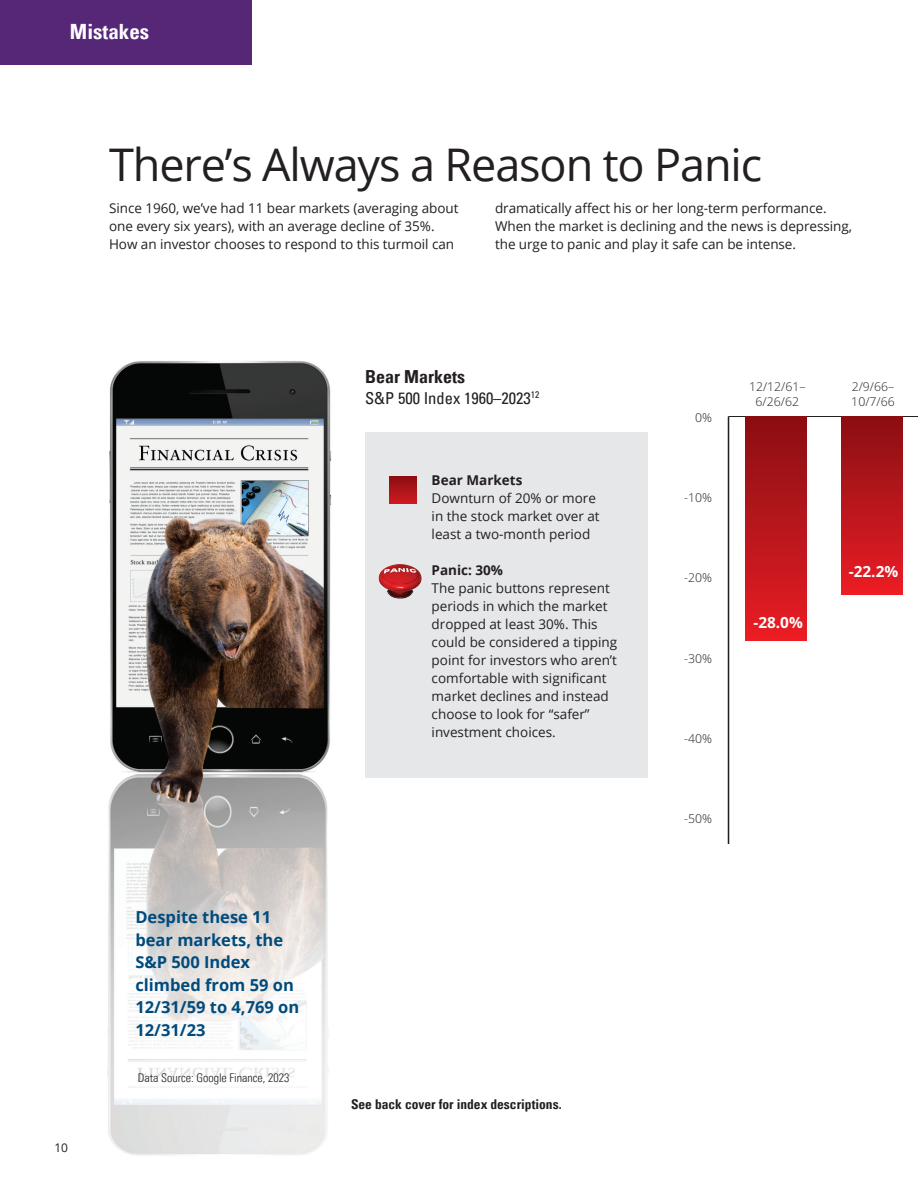
<style>
.page{position:relative;width:918px;height:1188px;background:#fff}
.page>*{position:absolute;margin:0;border:0;box-sizing:border-box;transform-origin:0 0}
.H2_span_columns{font:45px "Open Sans";letter-spacing:-.025em;color:#231f20}
.t1{font:700 condensed 21px "Univers LT Pro";color:#fff}
.Subhead_over_graph_w{font:700 condensed 18px "Univers LT Pro";color:#231f20}
.t2{font:700 16.5px/22.5px "Open Sans";color:#004b7d}
.Graph_caption_under{font:condensed 16.5px "Univers LT Pro";color:#231f20}
.t3{font:700 15.3px "Open Sans";color:#fff}
.t4{font:13.5px/18px "Open Sans";color:#231f20}
.t5{font:700 condensed 13.5px "Univers LT Pro";color:#231f20}
.t6{font:700 13.5px "Open Sans";color:#231f20}
.t7{font:300 12.3px/14.7px "Open Sans";color:#231f20}
.t8{font:300 condensed 12px "Univers LT Pro";color:#231f20}
.t9{font:12px "Open Sans";color:#231f20}
</style>
<div class="page">
<div style="left:0;top:0;width:252px;height:65px;background:#562777"></div>
<img style="left:107px;top:361px;width:225px;height:795px">
<div style="left:365px;top:432px;width:283px;height:346px;background:#e6e7e9"></div>
<hr style="left:729px;top:416px;width:189px;height:1px;background:#231f20">
<hr style="left:728px;top:417px;width:1px;height:427px;background:#231f20">
<div style="left:746px;top:417px;width:61px;height:224px;background:linear-gradient(to bottom,#890f12,#ea1d24)"></div>
<div style="left:841px;top:417px;width:61px;height:177px;background:linear-gradient(to bottom,#890f12,#ea1d24)"></div>
<svg style="left:390px;top:476px;width:27px;height:27px"></svg>
<img style="left:379px;top:564px;width:22px;height:35px">
<p class="t1" style="left:70px;top:18px;width:81px">Mistakes</p>
<h2 class="H2_span_columns" style="left:109px;top:134px;width:655px">There’s Always a Reason to Panic</h2>
<p class="t4" style="left:109px;top:198px;width:351px">Since 1960, we’ve had 11 bear markets (averaging about one every six years), with an average decline of 35%.<br>How an investor chooses to respond to this turmoil can</p>
<p class="t4" style="left:495px;top:198px;width:333px">dramatically affect his or her long-term performance.</p>
<p class="t4" style="left:495px;top:216px;width:359px">When the market is declining and the news is depressing, the urge to panic and play it safe can be intense.</p>
<p class="t9" style="left:54px;top:1139px;width:15px">10</p>
<p class="Subhead_over_graph_w" style="left:365px;top:365px;width:101px">Bear Markets</p>
<p class="Graph_caption_under" style="left:365px;top:387px;width:176px">S&amp;P 500 Index 1960–2023<sup>12</sup></p>
<p class="t6" style="left:432px;top:471px;width:92px">Bear Markets</p>
<p class="t4" style="left:432px;top:489px;width:166px">Downturn of 20% or more</p>
<p class="t4" style="left:432px;top:507px;width:170px">in the stock market over at least a two-month period</p>
<p class="t6" style="left:432px;top:561px;width:73px">Panic: 30%</p>
<p class="t4" style="left:432px;top:579px;width:187px">The panic buttons represent periods in which the market dropped at least 30%. This could be considered a tipping point for investors who aren’t comfortable with significant market declines and instead choose to look for “safer” investment choices.</p>
<p class="t2" style="left:135px;top:905px;width:149px">Despite these 11 bear markets, the</p>
<p class="t2" style="left:135px;top:950px;width:165px">S&amp;P 500 Index climbed from 59 on<br>12/31/59 to 4,769 on<br>12/31/23</p>
<p class="t8" style="left:138px;top:1070px;width:153px">Data Source: Google Finance, 2023</p>
<p class="t5" style="left:351px;top:1096px;width:212px">See back cover for index descriptions.</p>
<p class="t7" style="left:695px;top:410px;width:18px">0%</p>
<p class="t7" style="left:684px;top:490px;width:29px">-10%</p>
<p class="t7" style="left:684px;top:570px;width:29px">-20%</p>
<p class="t7" style="left:684px;top:650px;width:29px">-30%</p>
<p class="t7" style="left:684px;top:731px;width:29px">-40%</p>
<p class="t7" style="left:684px;top:811px;width:29px">-50%</p>
<p class="t7" style="left:749px;top:379px;width:58px;text-align:center">12/12/61–<br>6/26/62</p>
<p class="t3" style="left:753px;top:612px;width:51px">-28.0%</p>
<p class="t7" style="left:851px;top:379px;width:45px">2/9/66–<br>10/7/66</p>
<p class="t3" style="left:849px;top:561px;width:51px">-22.2%</p>
</div>
